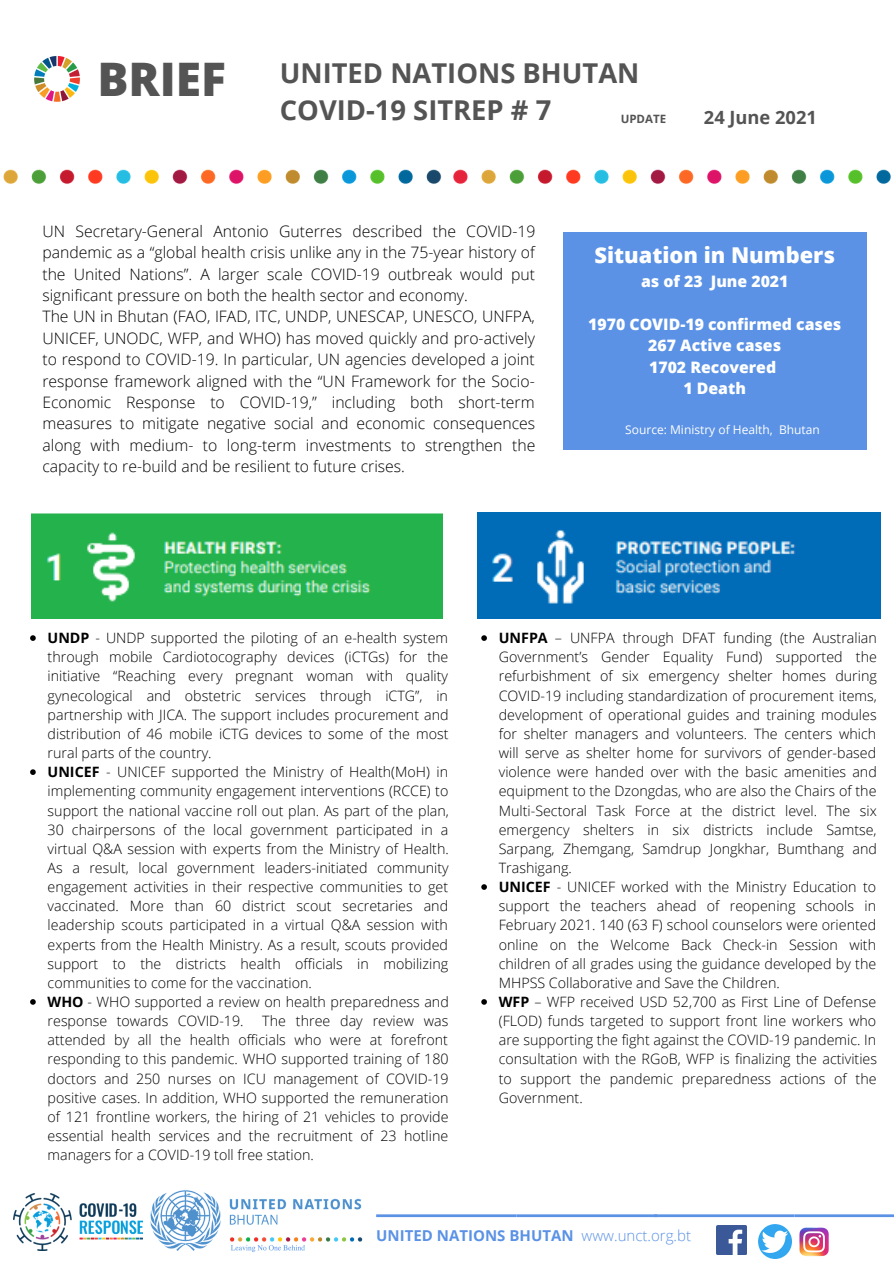
<style>
.page{position:relative;width:894px;height:1264px;background:#fff}
.page>*{position:absolute;margin:0;border:0;box-sizing:border-box;transform-origin:0 0}
.t1{font:800 46.2px "Open Sans";color:#545454}
.t2{font:700 27.3px "Open Sans";color:#545454}
.t3{font:800 21.75px "Open Sans";color:#fff}
.t4{font:700 18.3px "Open Sans";color:#545454}
.t5{font:300 15.75px/21.5px "Open Sans";color:#000;text-align:justify}
.t6{font:800 15.75px "Open Sans";color:#fff}
.t7{font:700 15px "Open Sans";color:#5b92e5}
.t8{font:300 15px "Open Sans";color:#5b92e5}
.t9{font:300 14.25px/19.2px "Open Sans";color:#000;text-align:justify}
.t10{font:12px "Open Sans";color:#fff}
.t11{font:700 11.55px "Open Sans";letter-spacing:-.005em;color:#545454}
.s1{font-weight:700}
</style>
<div class="page">
<img style="left:34px;top:56px;width:46px;height:46px">
<img style="left:3px;top:169px;width:438px;height:15px">
<img style="left:453px;top:169px;width:438px;height:15px">
<svg style="left:376px;top:1214px;width:517px;height:2px"></svg>
<img style="left:716px;top:1225px;width:30px;height:29px">
<img style="left:758px;top:1224px;width:33px;height:33px">
<img style="left:799px;top:1227px;width:30px;height:30px">
<img style="left:13px;top:1193px;width:130px;height:57px">
<img style="left:150px;top:1190px;width:213px;height:61px">
<img style="left:31px;top:513px;width:411px;height:105px">
<img style="left:477px;top:512px;width:403px;height:106px">
<svg style="left:481px;top:635px;width:6px;height:6px"></svg>
<svg style="left:481px;top:884px;width:6px;height:5px"></svg>
<svg style="left:481px;top:999px;width:6px;height:5px"></svg>
<div style="left:563px;top:232px;width:303px;height:218px;background:#5b92e5"></div>
<svg style="left:30px;top:635px;width:6px;height:6px"></svg>
<svg style="left:30px;top:769px;width:6px;height:6px"></svg>
<svg style="left:30px;top:999px;width:6px;height:5px"></svg>
<p class="t1" style="left:97px;top:47px;width:130px">BRIEF</p>
<p class="t2" style="left:280px;top:53px;width:361px">UNITED NATIONS BHUTAN</p>
<p class="t2" style="left:280px;top:91px;width:273px">COVID-19 SITREP # 7</p>
<p class="t11" style="left:620px;top:111px;width:47px">UPDATE</p>
<p class="t4" style="left:703px;top:105px;width:114px">24 June 2021</p>
<p class="t5" style="left:42px;top:220px;width:494px">UN Secretary-General Antonio Guterres described the COVID-19 pandemic as a “global health crisis unlike any in the 75-year history of the United Nations”. A larger scale COVID-19 outbreak would put significant pressure on both the health sector and economy.</p>
<p class="t5" style="left:42px;top:305px;width:494px">The UN in Bhutan (FAO, IFAD, ITC, UNDP, UNESCAP, UNESCO, UNFPA, UNICEF, UNODC, WFP, and WHO) has moved quickly and pro-actively to respond to COVID-19. In particular, UN agencies developed a joint response framework aligned with the “UN Framework for the Socio-Economic Response to COVID-19,” including both short-term measures to mitigate negative social and economic consequences along with medium- to long-term investments to strengthen the capacity to re-build and be resilient to future crises.</p>
<p class="t3" style="left:594px;top:240px;width:242px">Situation in Numbers</p>
<p class="t6" style="left:640px;top:270px;width:149px">as of 23 June 2021</p>
<p class="t6" style="left:588px;top:313px;width:254px">1970 COVID-19 confirmed cases</p>
<p class="t6" style="left:648px;top:334px;width:134px">267 Active cases</p>
<p class="t6" style="left:649px;top:356px;width:128px">1702 Recovered</p>
<p class="t6" style="left:683px;top:377px;width:64px">1 Death</p>
<p class="t10" style="left:625px;top:421px;width:196px">Source: Ministry of Health, Bhutan</p>
<p class="t9" style="left:48px;top:628px;width:402px"><span class="s1">UNDP</span> - UNDP supported the piloting of an e-health system through mobile Cardiotocography devices (iCTGs) for the initiative “Reaching every pregnant woman with quality gynecological and obstetric services through iCTG”, in partnership with JICA. The support includes procurement and distribution of 46 mobile iCTG devices to some of the most rural parts of the country.</p>
<p class="t9" style="left:48px;top:762px;width:402px"><span class="s1">UNICEF</span> - UNICEF supported the Ministry of Health(MoH) in implementing community engagement interventions (RCCE) to support the national vaccine roll out plan. As part of the plan, 30 chairpersons of the local government participated in a virtual Q&amp;A session with experts from the Ministry of Health.<br>As a result, local government leaders-initiated community engagement activities in their respective communities to get vaccinated. More than 60 district scout secretaries and leadership scouts participated in a virtual Q&amp;A session with experts from the Health Ministry. As a result, scouts provided support to the districts health officials in mobilizing communities to come for the vaccination.</p>
<p class="t9" style="left:48px;top:991px;width:402px"><span class="s1">WHO</span> - WHO supported a review on health preparedness and response towards COVID-19.</p>
<p class="t9" style="left:48px;top:1011px;width:402px;text-indent:215px">The three day review was attended by all the health officials who were at forefront responding to this pandemic. WHO supported training of 180 doctors and 250 nurses on ICU management of COVID-19 positive cases. In addition, WHO supported the remuneration of 121 frontline workers, the hiring of 21 vehicles to provide essential health services and the recruitment of 23 hotline managers for a COVID-19 toll free station.</p>
<p class="t9" style="left:498px;top:628px;width:379px"><span class="s1">UNFPA</span> – UNFPA through DFAT funding (the Australian Government’s Gender Equality Fund) supported the refurbishment of six emergency shelter homes during COVID-19 including standardization of procurement items, development of operational guides and training modules for shelter managers and volunteers. The centers which will serve as shelter home for survivors of gender-based violence were handed over with the basic amenities and equipment to the Dzongdas, who are also the Chairs of the Multi-Sectoral Task Force at the district level. The six emergency shelters in six districts include Samtse, Sarpang, Zhemgang, Samdrup Jongkhar, Bumthang and Trashigang.</p>
<p class="t9" style="left:498px;top:877px;width:379px"><span class="s1">UNICEF</span> - UNICEF worked with the Ministry Education to support the teachers ahead of reopening schools in February 2021. 140 (63 F) school counselors were oriented online on the Welcome Back Check-in Session with children of all grades using the guidance developed by the MHPSS Collaborative and Save the Children.</p>
<p class="t9" style="left:498px;top:991px;width:379px"><span class="s1">WFP</span> – WFP received USD 52,700 as First Line of Defense (FLOD) funds targeted to support front line workers who are supporting the fight against the COVID-19 pandemic. In consultation with the RGoB, WFP is finalizing the activities to support the pandemic preparedness actions of the Government.</p>
<p class="t7" style="left:376px;top:1224px;width:199px">UNITED NATIONS BHUTAN</p>
<p class="t8" style="left:581px;top:1225px;width:111px">www.unct.org.bt</p>
</div>
